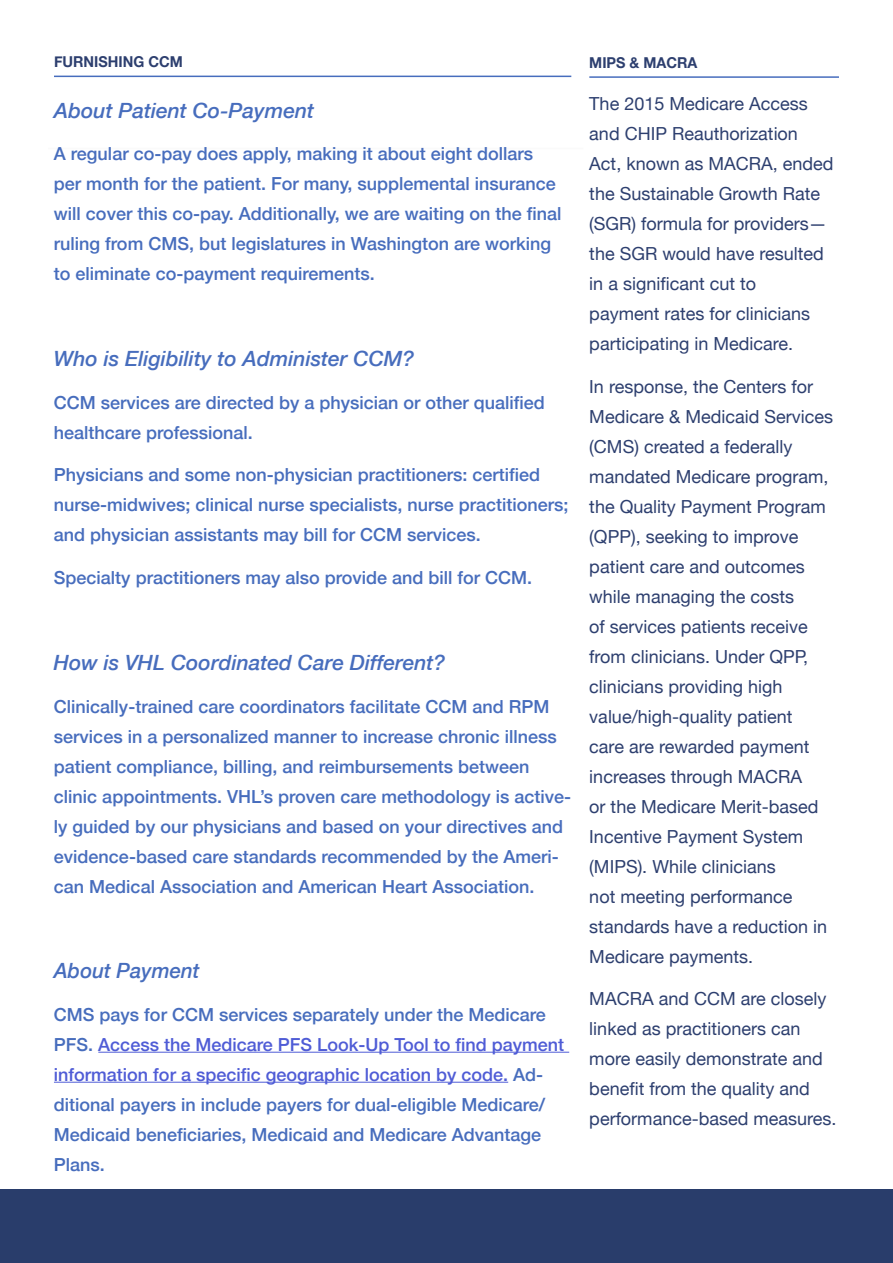
<style>
.page{position:relative;width:893px;height:1263px;background:#fff}
.page>*{position:absolute;margin:0;border:0;box-sizing:border-box;transform-origin:0 0}
.Bold__1{font:italic 500 21px "Helvetica Neue";color:#476dbd}
.Bold__1-2{font:500 18px/30px "Helvetica Neue";color:#476dbd}
.Bold__1-3{font:18px/30px "Helvetica Neue";color:#2d3f6f}
.Bold__1-4{font:700 15px "Helvetica Neue";color:#2d3f6f;scale:.96 1}
.s1{color:#4f5cd6}
</style>
<div class="page">
<hr style="left:48px;top:148px;width:535px;height:1px;background:#fafafa">
<div style="left:0;top:1189px;width:893px;height:74px;background:#293d6b"></div>
<hr style="left:98px;top:1052px;width:471px;height:1px;background:#4f5cd6">
<hr style="left:54px;top:1082px;width:454px;height:1px;background:#4f5cd6">
<hr style="left:54px;top:76px;width:517px;height:1px;background:#476dbd">
<hr style="left:589px;top:76px;width:250px;height:2px;background:#476dbd">
<p class="Bold__1-4" style="left:54px;top:50px;width:136px">FURNISHING CCM</p>
<p class="Bold__1-4" style="left:589px;top:51px;width:114px">MIPS &amp; MACRA</p>
<p class="Bold__1" style="left:54px;top:92px;width:262px">About Patient Co-Payment</p>
<p class="Bold__1-2" style="left:54px;top:138px;width:509px">A regular co-pay does apply, making it about eight dollars per month for the patient. For many, supplemental insurance will cover this co-pay. Additionally, we are waiting on the final ruling from CMS, but legislatures in Washington are working to eliminate co-payment requirements.</p>
<p class="Bold__1" style="left:54px;top:340px;width:362px">Who is Eligibility to Administer CCM?</p>
<p class="Bold__1-2" style="left:54px;top:386px;width:492px">CCM services are directed by a physician or other qualified healthcare professional.</p>
<p class="Bold__1-2" style="left:54px;top:459px;width:516px">Physicians and some non-physician practitioners: certified nurse-midwives; clinical nurse specialists, nurse practitioners; and physician assistants may bill for CCM services.</p>
<p class="Bold__1-2" style="left:54px;top:561px;width:480px">Specialty practitioners may also provide and bill for CCM.</p>
<p class="Bold__1" style="left:54px;top:644px;width:393px">How is VHL Coordinated Care Different?</p>
<p class="Bold__1-2" style="left:54px;top:690px;width:519px">Clinically-trained care coordinators facilitate CCM and RPM services in a personalized manner to increase chronic illness patient compliance, billing, and reimbursements between clinic appointments. VHL’s proven care methodology is active&shy;ly guided by our physicians and based on your directives and evidence-based care standards recommended by the Ameri&shy;can Medical Association and American Heart Association.</p>
<p class="Bold__1" style="left:54px;top:952px;width:147px">About Payment</p>
<p class="Bold__1-2" style="left:54px;top:998px;width:512px">CMS pays for CCM services separately under the Medicare PFS. <span class="s1">Access the Medicare PFS Look-Up Tool to find payment information for a specific geographic location by code.</span> Ad&shy;ditional payers in include payers for dual-eligible Medicare/ Medicaid beneficiaries, Medicaid and Medicare Advantage Plans.</p>
<p class="Bold__1-3" style="left:589px;top:89px;width:246px">The 2015 Medicare Access and CHIP Reauthorization<br>Act, known as MACRA, ended the Sustainable Growth Rate (SGR) formula for providers— the SGR would have resulted in a significant cut to<br>payment rates for clinicians participating in Medicare.</p>
<p class="Bold__1-3" style="left:589px;top:372px;width:245px">In response, the Centers for<br>Medicare &amp; Medicaid Services (CMS) created a federally mandated Medicare program, the Quality Payment Program (QPP), seeking to improve patient care and outcomes while managing the costs<br>of services patients receive from clinicians. Under QPP, clinicians providing high value/high-quality patient<br>care are rewarded payment increases through MACRA<br>or the Medicare Merit-based<br>Incentive Payment System (MIPS). While clinicians<br>not meeting performance standards have a reduction in<br>Medicare payments.</p>
<p class="Bold__1-3" style="left:589px;top:985px;width:249px">MACRA and CCM are closely linked as practitioners can more easily demonstrate and benefit from the quality and performance-based measures.</p>
</div>
